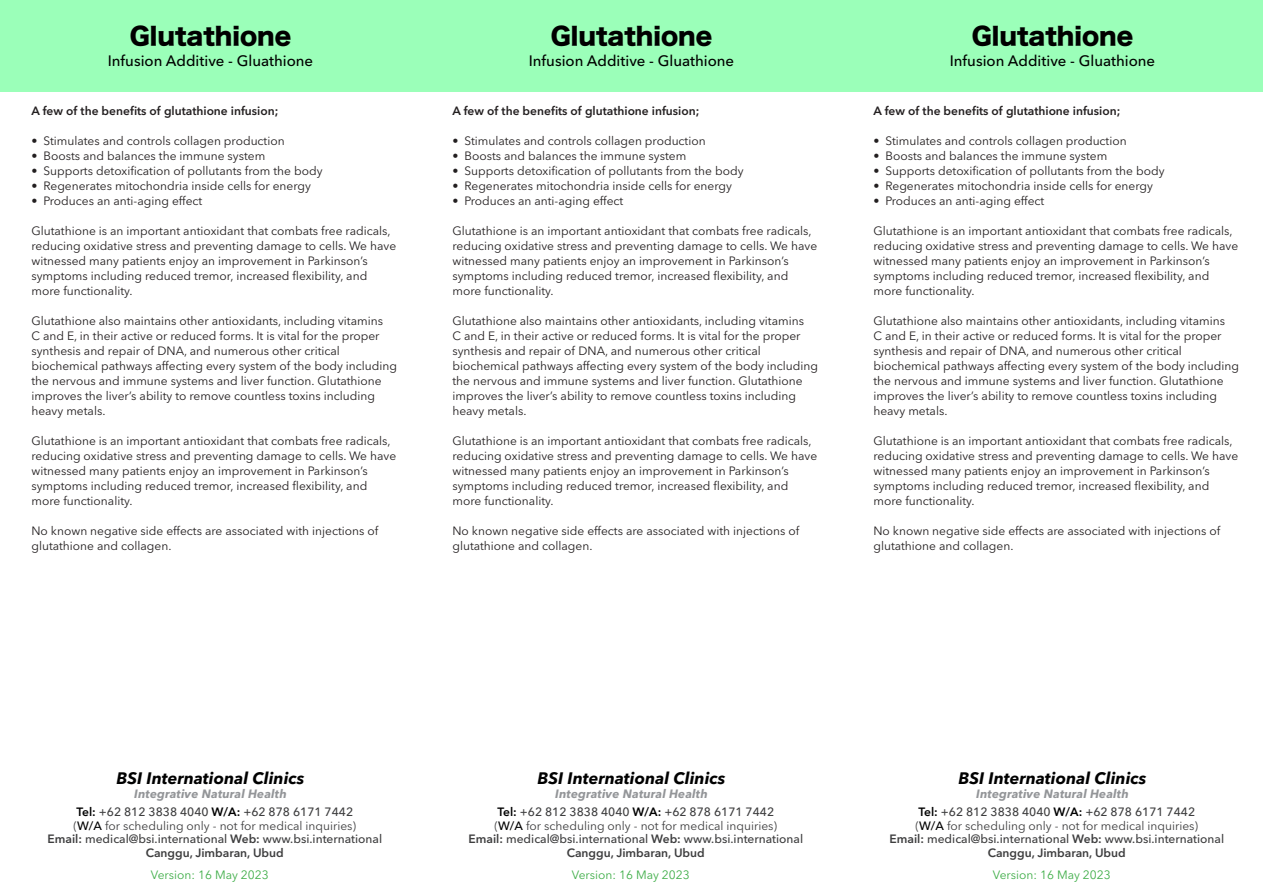
<style>
.page{position:relative;width:1263px;height:893px;background:#fff}
.page>*{position:absolute;margin:0;border:0;box-sizing:border-box;transform-origin:0 0}
.t1{font:24px "Hiragino Sans W8";color:#000}
.t2{font:italic 700 16.5px "Avenir Next LT Pro";color:#000}
.t3{font:500 15px "Avenir Next LT Pro";color:#000}
.t4{font:12px/15px "Avenir Next LT Pro";color:#231f20}
.t5{font:500 12px/13.5px "Avenir Next LT Pro";color:#3e3e3f;text-align:center}
.t6{font:600 12px "Avenir Next LT Pro";color:#231f20}
.t7{font:italic 700 12px "Avenir Next LT Pro";letter-spacing:.01em;color:#939598}
.t8{font:12px "Avenir Next LT Pro";color:#40ae49}
.s1{font-weight:600;color:#010101}
.s2{font-weight:400}
.s3{color:#010101}
.s4{font-weight:600}
</style>
<div class="page">
<div style="left:0;top:0;width:421px;height:92px;background:#9bffb9"></div>
<div style="left:842px;top:0;width:421px;height:92px;background:#9bffb9"></div>
<div style="left:421px;top:0;width:421px;height:92px;background:#9bffb9"></div>
<p class="t1" style="left:130px;top:23px;width:163px">Glutathione</p>
<p class="t1" style="left:551px;top:23px;width:163px">Glutathione</p>
<p class="t1" style="left:972px;top:23px;width:163px">Glutathione</p>
<p class="t3" style="left:108px;top:51px;width:207px">Infusion Additive - Gluathione</p>
<p class="t3" style="left:529px;top:51px;width:207px">Infusion Additive - Gluathione</p>
<p class="t3" style="left:950px;top:51px;width:207px">Infusion Additive - Gluathione</p>
<p class="t6" style="left:31px;top:104px;width:248px">A few of the benefits of glutathione infusion;</p>
<p class="t4" style="left:31px;top:133px;width:255px">• Stimulates and controls collagen production</p>
<p class="t4" style="left:31px;top:148px;width:235px">• Boosts and balances the immune system</p>
<p class="t4" style="left:31px;top:163px;width:293px">• Supports detoxification of pollutants from the body</p>
<p class="t4" style="left:31px;top:178px;width:281px">• Regenerates mitochondria inside cells for energy</p>
<p class="t4" style="left:31px;top:193px;width:172px">• Produces an anti-aging effect</p>
<p class="t4" style="left:31px;top:223px;width:366px">Glutathione is an important antioxidant that combats free radicals, reducing oxidative stress and preventing damage to cells. We have witnessed many patients enjoy an improvement in Parkinson’s symptoms including reduced tremor, increased flexibility, and more functionality.</p>
<p class="t4" style="left:31px;top:313px;width:367px">Glutathione also maintains other antioxidants, including vitamins<br>C and E, in their active or reduced forms. It is vital for the proper synthesis and repair of DNA, and numerous other critical biochemical pathways affecting every system of the body including the nervous and immune systems and liver function. Glutathione improves the liver’s ability to remove countless toxins including heavy metals.</p>
<p class="t4" style="left:31px;top:433px;width:366px">Glutathione is an important antioxidant that combats free radicals, reducing oxidative stress and preventing damage to cells. We have witnessed many patients enjoy an improvement in Parkinson’s symptoms including reduced tremor, increased flexibility, and more functionality.</p>
<p class="t4" style="left:31px;top:523px;width:348px">No known negative side effects are associated with injections of glutathione and collagen.</p>
<p class="t6" style="left:452px;top:104px;width:248px">A few of the benefits of glutathione infusion;</p>
<p class="t4" style="left:452px;top:133px;width:255px">• Stimulates and controls collagen production</p>
<p class="t4" style="left:452px;top:148px;width:235px">• Boosts and balances the immune system</p>
<p class="t4" style="left:452px;top:163px;width:293px">• Supports detoxification of pollutants from the body</p>
<p class="t4" style="left:452px;top:178px;width:281px">• Regenerates mitochondria inside cells for energy</p>
<p class="t4" style="left:452px;top:193px;width:172px">• Produces an anti-aging effect</p>
<p class="t4" style="left:452px;top:223px;width:366px">Glutathione is an important antioxidant that combats free radicals, reducing oxidative stress and preventing damage to cells. We have witnessed many patients enjoy an improvement in Parkinson’s symptoms including reduced tremor, increased flexibility, and more functionality.</p>
<p class="t4" style="left:452px;top:313px;width:367px">Glutathione also maintains other antioxidants, including vitamins<br>C and E, in their active or reduced forms. It is vital for the proper synthesis and repair of DNA, and numerous other critical biochemical pathways affecting every system of the body including the nervous and immune systems and liver function. Glutathione improves the liver’s ability to remove countless toxins including heavy metals.</p>
<p class="t4" style="left:452px;top:433px;width:366px">Glutathione is an important antioxidant that combats free radicals, reducing oxidative stress and preventing damage to cells. We have witnessed many patients enjoy an improvement in Parkinson’s symptoms including reduced tremor, increased flexibility, and more functionality.</p>
<p class="t4" style="left:452px;top:523px;width:348px">No known negative side effects are associated with injections of glutathione and collagen.</p>
<p class="t6" style="left:873px;top:104px;width:248px">A few of the benefits of glutathione infusion;</p>
<p class="t4" style="left:873px;top:133px;width:255px">• Stimulates and controls collagen production</p>
<p class="t4" style="left:873px;top:148px;width:235px">• Boosts and balances the immune system</p>
<p class="t4" style="left:873px;top:163px;width:293px">• Supports detoxification of pollutants from the body</p>
<p class="t4" style="left:873px;top:178px;width:281px">• Regenerates mitochondria inside cells for energy</p>
<p class="t4" style="left:873px;top:193px;width:172px">• Produces an anti-aging effect</p>
<p class="t4" style="left:873px;top:223px;width:366px">Glutathione is an important antioxidant that combats free radicals, reducing oxidative stress and preventing damage to cells. We have witnessed many patients enjoy an improvement in Parkinson’s symptoms including reduced tremor, increased flexibility, and more functionality.</p>
<p class="t4" style="left:873px;top:313px;width:367px">Glutathione also maintains other antioxidants, including vitamins<br>C and E, in their active or reduced forms. It is vital for the proper synthesis and repair of DNA, and numerous other critical biochemical pathways affecting every system of the body including the nervous and immune systems and liver function. Glutathione improves the liver’s ability to remove countless toxins including heavy metals.</p>
<p class="t4" style="left:873px;top:433px;width:366px">Glutathione is an important antioxidant that combats free radicals, reducing oxidative stress and preventing damage to cells. We have witnessed many patients enjoy an improvement in Parkinson’s symptoms including reduced tremor, increased flexibility, and more functionality.</p>
<p class="t4" style="left:873px;top:523px;width:348px">No known negative side effects are associated with injections of glutathione and collagen.</p>
<p class="t2" style="left:117px;top:768px;width:189px">BSI International Clinics</p>
<p class="t7" style="left:134px;top:786px;width:154px">Integrative Natural Health</p>
<p class="t2" style="left:537px;top:768px;width:189px">BSI International Clinics</p>
<p class="t7" style="left:555px;top:786px;width:154px">Integrative Natural Health</p>
<p class="t2" style="left:958px;top:768px;width:189px">BSI International Clinics</p>
<p class="t7" style="left:976px;top:786px;width:154px">Integrative Natural Health</p>
<p class="t5" style="left:47px;top:805px;width:336px"><span class="s1">Tel:</span> +62 812 3838 4040 <span class="s1">W/A:</span> +62 878 6171 7442<br><span class="s2">(</span><span class="s3">W/A</span> <span class="s2">for scheduling only - not for medical inquiries)<br></span><span class="s4">Email:</span> medical@bsi.international <span class="s4">Web:</span> www.bsi.international <span class="s4">Canggu, Jimbaran, Ubud</span></p>
<p class="t5" style="left:468px;top:805px;width:336px"><span class="s1">Tel:</span> +62 812 3838 4040 <span class="s1">W/A:</span> +62 878 6171 7442<br><span class="s2">(</span><span class="s3">W/A</span> <span class="s2">for scheduling only - not for medical inquiries)<br></span><span class="s4">Email:</span> medical@bsi.international <span class="s4">Web:</span> www.bsi.international <span class="s4">Canggu, Jimbaran, Ubud</span></p>
<p class="t5" style="left:889px;top:805px;width:336px"><span class="s1">Tel:</span> +62 812 3838 4040 <span class="s1">W/A:</span> +62 878 6171 7442<br><span class="s2">(</span><span class="s3">W/A</span> <span class="s2">for scheduling only - not for medical inquiries)<br></span><span class="s4">Email:</span> medical@bsi.international <span class="s4">Web:</span> www.bsi.international <span class="s4">Canggu, Jimbaran, Ubud</span></p>
<p class="t8" style="left:151px;top:868px;width:120px">Version: 16 May 2023</p>
<p class="t8" style="left:572px;top:868px;width:120px">Version: 16 May 2023</p>
<p class="t8" style="left:993px;top:868px;width:120px">Version: 16 May 2023</p>
</div>
